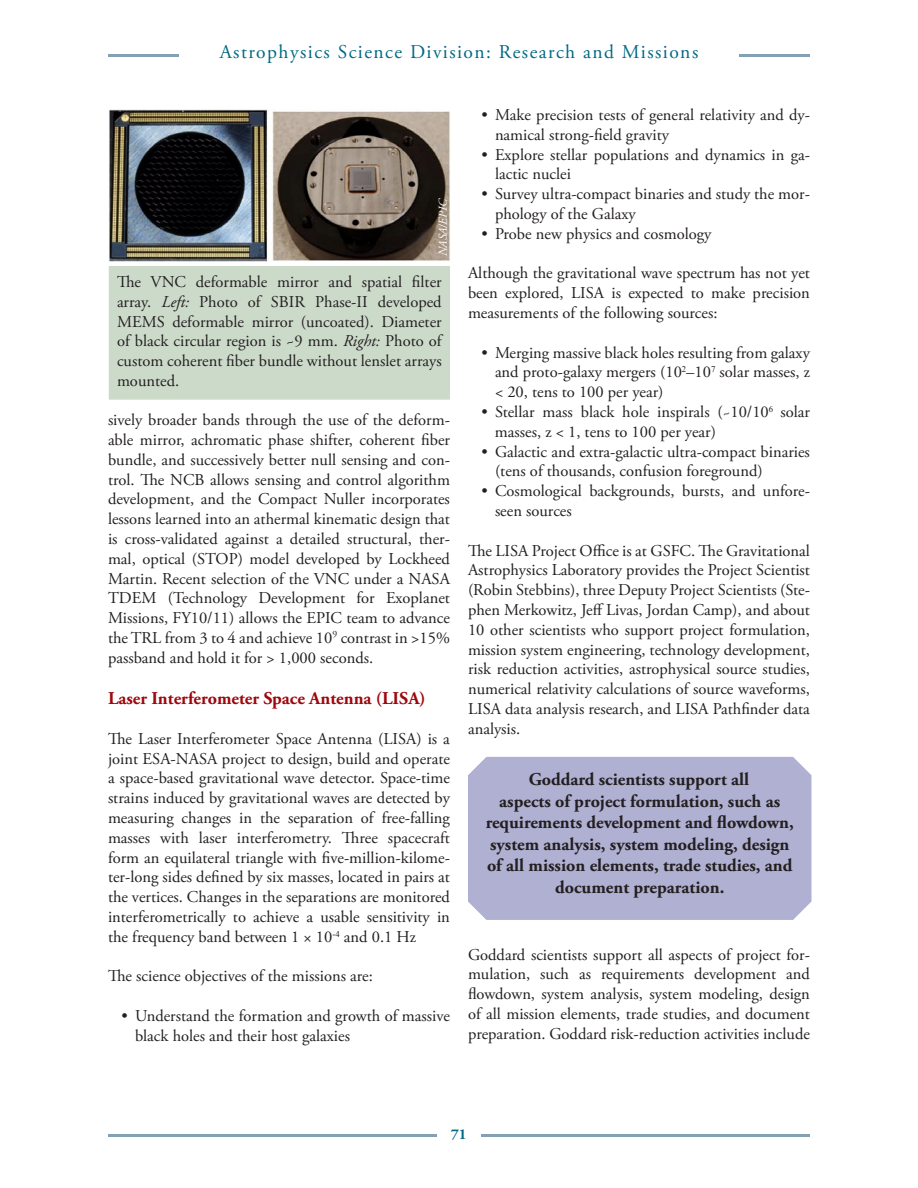
<style>
.page{position:relative;width:918px;height:1188px;background:#fff}
.page>*{position:absolute;margin:0;border:0;box-sizing:border-box;transform-origin:0 0}
.t1{font:19.5px "Adobe Garamond Pro";letter-spacing:.075em;color:#016984}
.t2{font:700 18px/21.6px "Adobe Garamond Pro";color:#231f20;text-align:center}
._1_1_1_Section_Heade{font:700 18px "Adobe Garamond Pro";color:#9d070d}
.Normal_Text{font:16.5px/19.8px "Adobe Garamond Pro";color:#231f20;text-align:justify}
.Level_One_Bullets{font:16.5px/19.8px "Adobe Garamond Pro";color:#231f20}
.Figure_Captions{font:16.5px/19.8px "Adobe Garamond Pro";color:#231f20;text-align:justify}
.Last_Level_One_Bulle{font:16.5px/19.8px "Adobe Garamond Pro";color:#231f20}
.t3{font:700 15px "Adobe Garamond Pro";color:#016984}
.t4{font:italic 12px "Adobe Garamond Pro";color:#fff}
.s1{font-style:italic}
.s2{font-size:15px}
</style>
<div class="page">
<hr style="left:108px;top:1134px;width:702px;height:3px;background:#84a0b3">
<div style="left:437px;top:1125px;width:44px;height:16px;background:#fff"></div>
<hr style="left:108px;top:54px;width:702px;height:3px;background:#84a0b3">
<div style="left:179px;top:44px;width:560px;height:23px;background:#fff"></div>
<div style="left:468px;top:756px;width:344px;height:164px;background:#afb0d2"></div>
<div style="left:110px;top:267px;width:339px;height:132px;background:#ccdaca"></div>
<div style="left:109px;top:266px;width:341px;height:134px;border:2px solid #ccdaca"></div>
<img style="left:109px;top:110px;width:342px;height:151px">
<p class="t1" style="left:220px;top:40px;width:480px">Astrophysics Science Division: Research and Missions</p>
<p class="t4" style="left:436px;top:256px;width:60px;rotate:-90deg">NASA/EPIC</p>
<p class="Figure_Captions" style="left:117px;top:272px;width:326px">The VNC deformable mirror and spatial filter array. <span class="s1">Left:</span> Photo of SBIR Phase-II developed MEMS deformable mirror (uncoated). Diameter of black circular region is ~9 mm. <span class="s1">Right:</span> Photo of custom coherent fiber bundle without lenslet arrays mounted.</p>
<p class="Normal_Text" style="left:108px;top:411px;width:344px">sively broader bands through the use of the deform&shy;able mirror, achromatic phase shifter, coherent fiber bundle, and successively better null sensing and con&shy;trol. The NCB allows sensing and control algorithm development, and the Compact Nuller incorporates lessons learned into an athermal kinematic design that is cross-validated against a detailed structural, ther&shy;mal, optical (STOP) model developed by Lockheed Martin. Recent selection of the VNC under a NASA TDEM (Technology Development for Exoplanet Missions, FY10/11) allows the EPIC team to advance the TRL from 3 to 4 and achieve 10<sup>9</sup> contrast in &gt;15% passband and hold it for &gt; 1,000 seconds.</p>
<p class="_1_1_1_Section_Heade" style="left:108px;top:688px;width:319px">Laser Interferometer Space Antenna (LISA)</p>
<p class="Normal_Text" style="left:108px;top:729px;width:344px">The Laser Interferometer Space Antenna (LISA) is a joint ESA-NASA project to design, build and operate a space-based gravitational wave detector. Space-time strains induced by gravitational waves are detected by measuring changes in the separation of free-falling masses with laser interferometry. Three spacecraft form an equilateral triangle with five-million-kilome&shy;ter-long sides defined by six masses, located in pairs at the vertices. Changes in the separations are monitored interferometrically to achieve a usable sensitivity in the frequency band between 1 × 10<sup>-4</sup> and 0.1 Hz</p>
<p class="Normal_Text" style="left:108px;top:967px;width:266px">The science objectives of the missions are:</p>
<p class="Level_One_Bullets" style="left:135px;top:1006px;width:317px;text-indent:-14px">• Understand the formation and growth of massive black holes and their host galaxies</p>
<p class="Level_One_Bullets" style="left:495px;top:105px;width:317px;text-indent:-14px">• Make precision tests of general relativity and dy&shy;namical strong-field gravity</p>
<p class="Level_One_Bullets" style="left:495px;top:145px;width:317px;text-indent:-14px">• Explore stellar populations and dynamics in ga&shy;lactic nuclei</p>
<p class="Level_One_Bullets" style="left:495px;top:185px;width:317px;text-indent:-14px">• Survey ultra-compact binaries and study the mor&shy;phology of the Galaxy</p>
<p class="Last_Level_One_Bulle" style="left:482px;top:224px;width:231px">• Probe new physics and cosmology</p>
<p class="Normal_Text" style="left:468px;top:264px;width:343px">Although the gravitational wave spectrum has not yet been explored, LISA is expected to make precision measurements of the following sources:</p>
<p class="Level_One_Bullets" style="left:495px;top:343px;width:317px;text-align:justify;text-indent:-14px">• Merging massive black holes resulting from galaxy and proto-galaxy mergers (10<sup>2</sup>–10<sup>7</sup> solar masses, z &lt; 20, tens to 100 per year)</p>
<p class="Level_One_Bullets" style="left:495px;top:402px;width:317px;text-indent:-13px">• Stellar mass black hole inspirals (<span class="s2">~</span>10/10<sup>6</sup> solar masses, z &lt; 1, tens to 100 per year)</p>
<p class="Level_One_Bullets" style="left:495px;top:442px;width:316px;text-indent:-14px">• Galactic and extra-galactic ultra-compact binaries (tens of thousands, confusion foreground)</p>
<p class="Last_Level_One_Bulle" style="left:495px;top:482px;width:317px;text-indent:-14px">• Cosmological backgrounds, bursts, and unfore&shy;seen sources</p>
<p class="Normal_Text" style="left:468px;top:541px;width:344px">The LISA Project Office is at GSFC. The Gravitational Astrophysics Laboratory provides the Project Scientist (Robin Stebbins), three Deputy Project Scientists (Ste&shy;phen Merkowitz, Jeff Livas, Jordan Camp), and about 10 other scientists who support project formulation, mission system engineering, technology development, risk reduction activities, astrophysical source studies, numerical relativity calculations of source waveforms, LISA data analysis research, and LISA Pathfinder data analysis.</p>
<p class="t2" style="left:486px;top:769px;width:310px">Goddard scientists support all<br>aspects of project formulation, such as requirements development and flowdown, system analysis, system modeling, design of all mission elements, trade studies, and document preparation.</p>
<p class="Normal_Text" style="left:468px;top:945px;width:343px">Goddard scientists support all aspects of project for&shy;mulation, such as requirements development and flowdown, system analysis, system modeling, design of all mission elements, trade studies, and document preparation. Goddard risk-reduction activities include</p>
<p class="t3" style="left:451px;top:1125px;width:17px">71</p>
</div>
